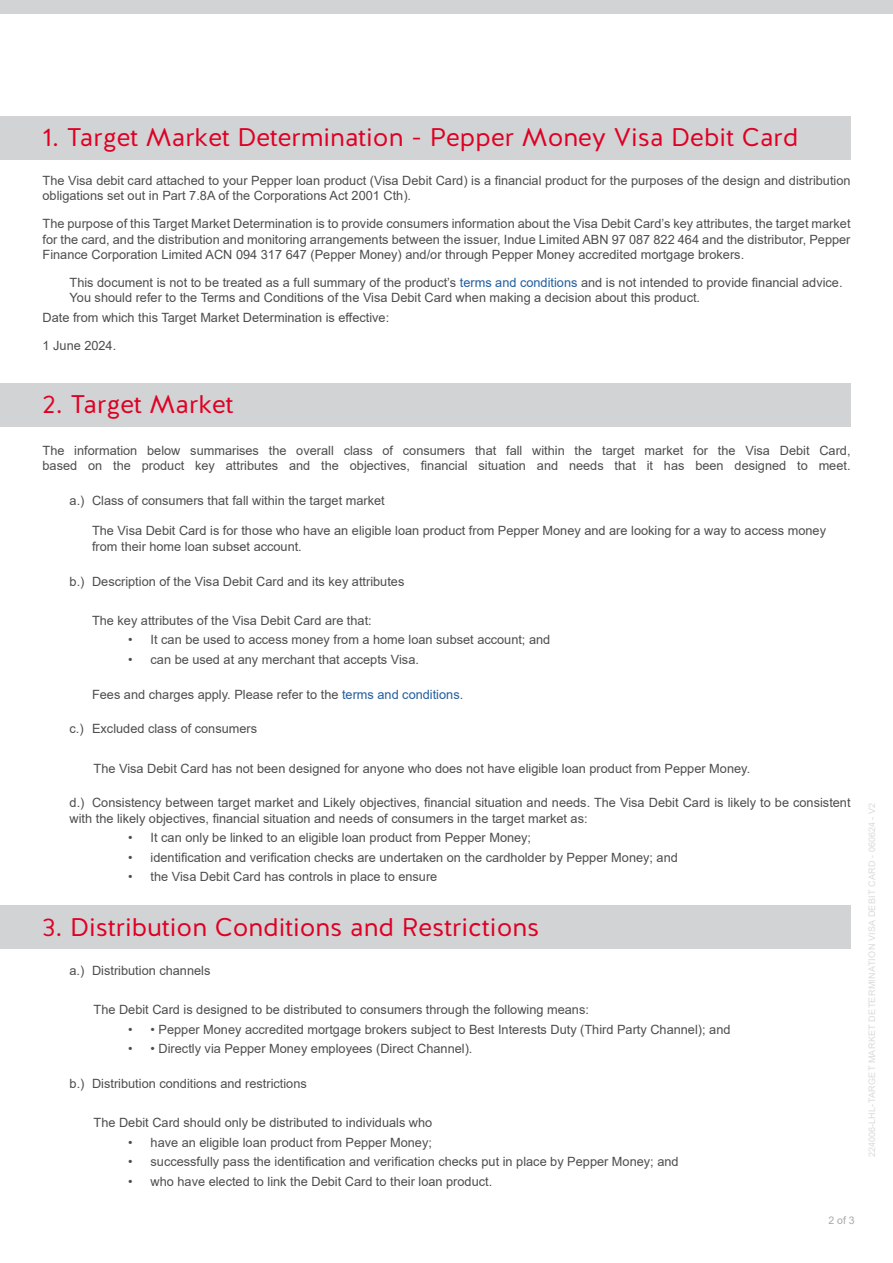
<style>
.page{position:relative;width:893px;height:1263px;background:#fff}
.page>*{position:absolute;margin:0;border:0;box-sizing:border-box;transform-origin:0 0}
.t1{font:25.5px "Halis R";color:#df0024}
.t2{font:12.75px/15.3px "Arial";color:#4d4d4f}
.t3{font:10.5px "Arial";color:#a7a9ac}
.t4{font:9px "Arial";letter-spacing:.035em;color:#dadadd}
.s1{color:#215e9e}
</style>
<div class="page">
<div style="left:0;top:116px;width:850px;height:43px;background:#d1d3d4"></div>
<div style="left:0;top:383px;width:850px;height:44px;background:#d1d3d4"></div>
<div style="left:0;top:906px;width:850px;height:43px;background:#d1d3d4"></div>
<div style="left:0;top:0;width:893px;height:14px;background:#d1d3d4"></div>
<h1 class="t1" style="left:43px;top:121px;width:757px">1. Target Market Determination - Pepper Money Visa Debit Card</h1>
<p class="t2" style="left:43px;top:173px;width:809px">The Visa debit card attached to your Pepper loan product (Visa Debit Card) is a financial product for the purposes of the design and distribution obligations set out in Part 7.8A of the Corporations Act 2001 Cth).</p>
<p class="t2" style="left:43px;top:216px;width:809px;text-align:justify">The purpose of this Target Market Determination is to provide consumers information about the Visa Debit Card’s key attributes, the target market for the card, and the distribution and monitoring arrangements between the issuer, Indue Limited ABN 97 087 822 464 and the distributor, Pepper Finance Corporation Limited ACN 094 317 647 (Pepper Money) and/or through Pepper Money accredited mortgage brokers.</p>
<p class="t2" style="left:70px;top:275px;width:774px">This document is not to be treated as a full summary of the product’s <span class="s1">terms and conditions</span> and is not intended to provide financial advice.<br>You should refer to the Terms and Conditions of the Visa Debit Card when making a decision about this product.</p>
<p class="t2" style="left:43px;top:303px;width:348px;line-height:28px">Date from which this Target Market Determination is effective:<br>1 June 2024.</p>
<h1 class="t1" style="left:43px;top:388px;width:192px">2. Target Market</h1>
<p class="t2" style="left:43px;top:442px;width:809px">The information below summarises the overall class of consumers that fall within the target market for the Visa Debit Card, based on the product key attributes and the objectives, financial situation and needs that it has been designed to meet.</p>
<p class="t2" style="left:70px;top:493px;width:317px">a.) Class of consumers that fall within the target market</p>
<p class="t2" style="left:92px;top:523px;width:735px">The Visa Debit Card is for those who have an eligible loan product from Pepper Money and are looking for a way to access money from their home loan subset account.</p>
<p class="t2" style="left:70px;top:573px;width:336px">b.) Description of the Visa Debit Card and its key attributes</p>
<p class="t2" style="left:92px;top:612px;width:281px">The key attributes of the Visa Debit Card are that:</p>
<p class="t2" style="left:128px;top:632px;width:424px">• It can be used to access money from a home loan subset account; and</p>
<p class="t2" style="left:128px;top:651px;width:292px">• can be used at any merchant that accepts Visa.</p>
<p class="t2" style="left:92px;top:686px;width:373px">Fees and charges apply. Please refer to the <span class="s1">terms and conditions</span>.</p>
<p class="t2" style="left:70px;top:721px;width:189px">c.) Excluded class of consumers</p>
<p class="t2" style="left:94px;top:760px;width:658px">The Visa Debit Card has not been designed for anyone who does not have eligible loan product from Pepper Money.</p>
<p class="t2" style="left:70px;top:795px;width:782px">d.) Consistency between target market and Likely objectives, financial situation and needs. The Visa Debit Card is likely to be consistent with the likely objectives, financial situation and needs of consumers in the target market as:</p>
<p class="t2" style="left:128px;top:830px;width:405px">• It can only be linked to an eligible loan product from Pepper Money;</p>
<p class="t2" style="left:128px;top:849px;width:551px">• identification and verification checks are undertaken on the cardholder by Pepper Money; and</p>
<p class="t2" style="left:128px;top:869px;width:311px">• the Visa Debit Card has controls in place to ensure</p>
<h1 class="t1" style="left:43px;top:910px;width:498px">3. Distribution Conditions and Restrictions</h1>
<p class="t2" style="left:70px;top:963px;width:142px">a.) Distribution channels</p>
<p class="t2" style="left:94px;top:1002px;width:497px">The Debit Card is designed to be distributed to consumers through the following means:</p>
<p class="t2" style="left:128px;top:1021px;width:604px">• • Pepper Money accredited mortgage brokers subject to Best Interests Duty (Third Party Channel); and</p>
<p class="t2" style="left:128px;top:1041px;width:346px">• • Directly via Pepper Money employees (Direct Channel).</p>
<p class="t2" style="left:70px;top:1076px;width:239px">b.) Distribution conditions and restrictions</p>
<p class="t2" style="left:94px;top:1115px;width:340px">The Debit Card should only be distributed to individuals who</p>
<p class="t2" style="left:128px;top:1134px;width:305px">• have an eligible loan product from Pepper Money;</p>
<p class="t2" style="left:128px;top:1154px;width:552px">• successfully pass the identification and verification checks put in place by Pepper Money; and</p>
<p class="t2" style="left:128px;top:1173px;width:366px">• who have elected to link the Debit Card to their loan product.</p>
<p class="t3" style="left:828px;top:1213px;width:28px">2 of 3</p>
<p class="t4" style="left:866px;top:1157px;width:356px;rotate:-90deg">224006-LHL-Target Market Determinat ion Visa Debit Card - 060624 - V2</p>
</div>
